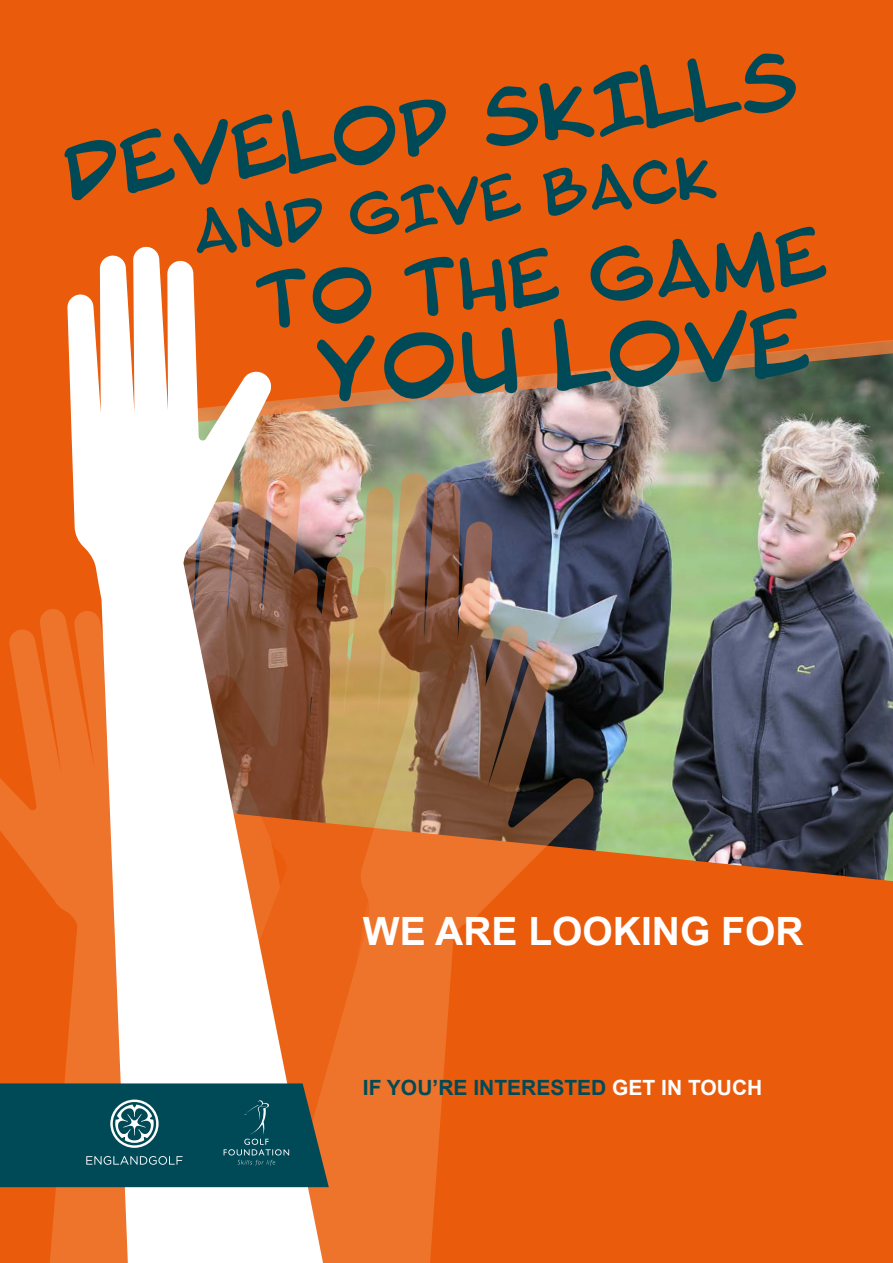
<style>
.page{position:relative;width:893px;height:1263px;background:#ea5b0b}
.page>*{position:absolute;margin:0;border:0;box-sizing:border-box;transform-origin:0 0}
.t1{font:76.5px "Blambot Pro BB";color:#004a57}
.t2{font:68.1px "Blambot Pro BB";color:#004a57}
.t3{font:64.8px "Blambot Pro BB";color:#004a57}
.t4{font:50.7px "Blambot Pro BB";color:#004a57}
.t5{font:700 39px "Arial";color:#fff}
.t6{font:700 21px "Arial";color:#004a57}
.s1{color:#fff}
</style>
<div class="page">
<img style="left:341px;top:432px;width:552px;height:449px">
<svg style="left:341px;top:340px;width:552px;height:92px"></svg>
<svg style="left:0;top:611px;width:46px;height:577px"></svg>
<img style="left:341px;top:473px;width:152px;height:148px">
<svg style="left:46px;top:556px;width:371px;height:707px"></svg>
<svg style="left:341px;top:621px;width:254px;height:642px"></svg>
<svg style="left:67px;top:247px;width:274px;height:1016px"></svg>
<svg style="left:0;top:1083px;width:329px;height:104px;background:#14525b"></svg>
<h2 class="t2" style="left:59px;top:133px;width:741px;rotate:-7deg">DEVELOP SKILLS</h2>
<h3 class="t3" style="left:252px;top:262px;width:574px;rotate:-4deg">TO THE GAME</h3>
<h3 class="t4" style="left:190px;top:202px;width:527px;rotate:-6deg">AND GIVE BACK</h3>
<h1 class="t1" style="left:312px;top:326px;width:497px;rotate:-3deg">YOU LOVE</h1>
<h3 class="t5" style="left:363px;top:905px;width:442px">WE ARE LOOKING FOR</h3>
<p class="t6" style="left:363px;top:1074px;width:401px">IF YOU’RE INTERESTED <span class="s1">GET IN TOUCH</span></p>
</div>
